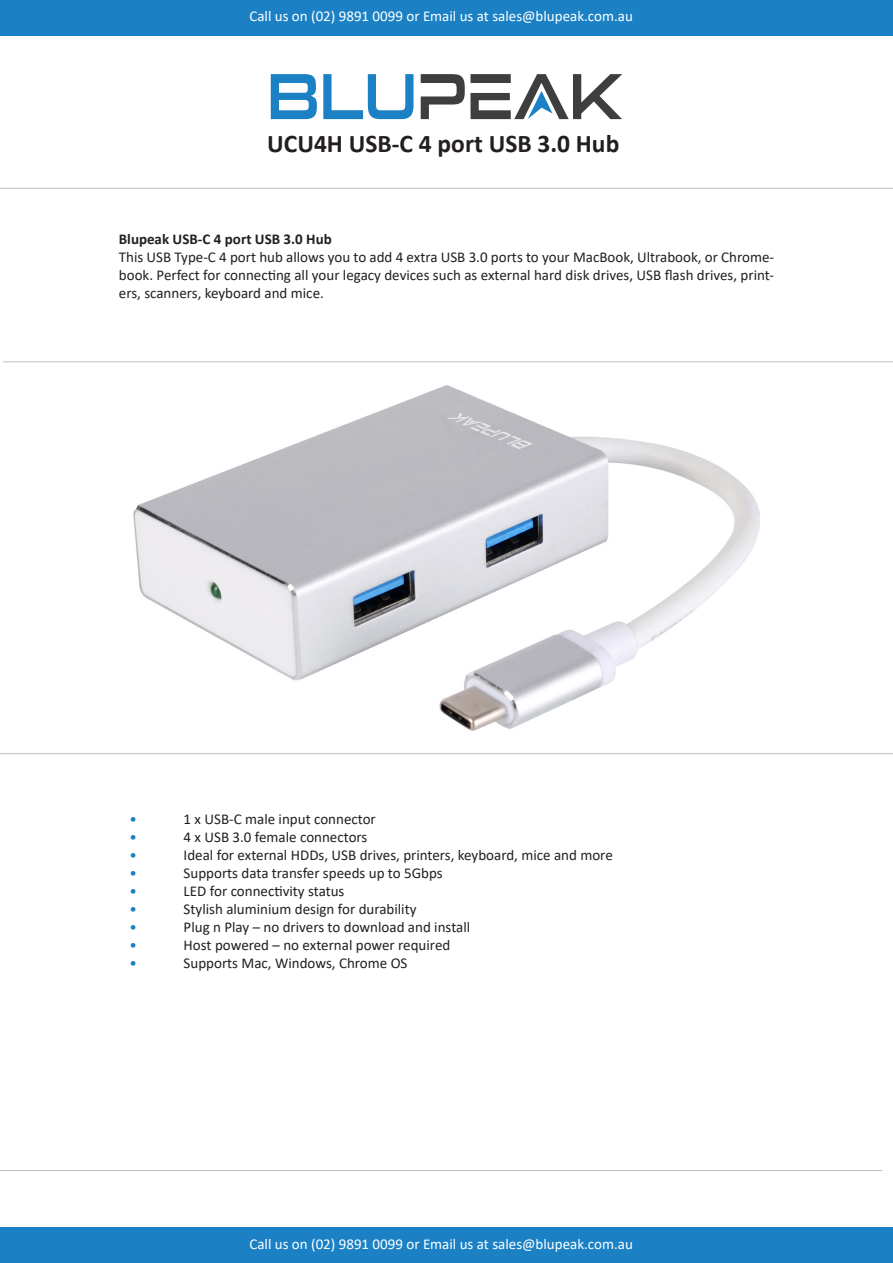
<style>
.page{position:relative;width:893px;height:1263px;background:#fff}
.page>*{position:absolute;margin:0;border:0;box-sizing:border-box;transform-origin:0 0}
.t1{font:700 25.5px "Calibri";color:#231f20}
.t2{font:15px/18px "Calibri";color:#231f20;text-align:justify}
.t3{font:15px "Calibri";color:#fff}
.t4{font:700 15px "Calibri";color:#231f20}
.t5{font:15px "Calibri";color:#1b81c4}
</style>
<div class="page">
<div style="left:0;top:0;width:893px;height:35px;background:#1b81c4"></div>
<svg style="left:271px;top:74px;width:46px;height:45px"></svg>
<svg style="left:323px;top:74px;width:90px;height:45px"></svg>
<svg style="left:421px;top:74px;width:201px;height:45px"></svg>
<hr style="left:0;top:188px;width:893px;height:1px;background:#7a7c7f">
<hr style="left:3px;top:361px;width:890px;height:1px;background:#7a7c7f">
<hr style="left:0;top:753px;width:893px;height:1px;background:#7a7c7f">
<hr style="left:0;top:1170px;width:882px;height:1px;background:#7a7c7f">
<div style="left:0;top:1228px;width:893px;height:35px;background:#1b81c4"></div>
<img style="left:134px;top:385px;width:625px;height:345px">
<p class="t3" style="left:249px;top:6px;width:385px">Call us on (02) 9891 0099 or Email us at sales@blupeak.com.au</p>
<p class="t1" style="left:267px;top:125px;width:354px">UCU4H USB-C 4 port USB 3.0 Hub</p>
<p class="t4" style="left:119px;top:228px;width:214px">Blupeak USB-C 4 port USB 3.0 Hub</p>
<p class="t2" style="left:119px;top:247px;width:657px">This USB Type-C 4 port hub allows you to add 4 extra USB 3.0 ports to your MacBook, Ultrabook, or Chrome&shy;book. Perfect for connecting all your legacy devices such as external hard disk drives, USB flash drives, print&shy;ers, scanners, keyboard and mice.</p>
<p class="t5" style="left:130px;top:808px;width:9px">•</p>
<p class="t2" style="left:184px;top:809px;width:194px">1 x USB-C male input connector</p>
<p class="t5" style="left:130px;top:826px;width:9px">•</p>
<p class="t2" style="left:184px;top:827px;width:185px">4 x USB 3.0 female connectors</p>
<p class="t5" style="left:130px;top:844px;width:9px">•</p>
<p class="t2" style="left:184px;top:845px;width:431px">Ideal for external HDDs, USB drives, printers, keyboard, mice and more</p>
<p class="t5" style="left:130px;top:862px;width:9px">•</p>
<p class="t2" style="left:184px;top:863px;width:261px">Supports data transfer speeds up to 5Gbps</p>
<p class="t5" style="left:130px;top:880px;width:9px">•</p>
<p class="t2" style="left:184px;top:881px;width:162px">LED for connectivity status</p>
<p class="t5" style="left:130px;top:898px;width:9px">•</p>
<p class="t2" style="left:184px;top:899px;width:234px">Stylish aluminium design for durability</p>
<p class="t5" style="left:130px;top:916px;width:9px">•</p>
<p class="t2" style="left:184px;top:917px;width:288px">Plug n Play – no drivers to download and install</p>
<p class="t5" style="left:130px;top:934px;width:9px">•</p>
<p class="t2" style="left:184px;top:935px;width:268px">Host powered – no external power required</p>
<p class="t5" style="left:130px;top:952px;width:9px">•</p>
<p class="t2" style="left:184px;top:953px;width:225px">Supports Mac, Windows, Chrome OS</p>
<p class="t3" style="left:249px;top:1233px;width:385px">Call us on (02) 9891 0099 or Email us at sales@blupeak.com.au</p>
</div>
